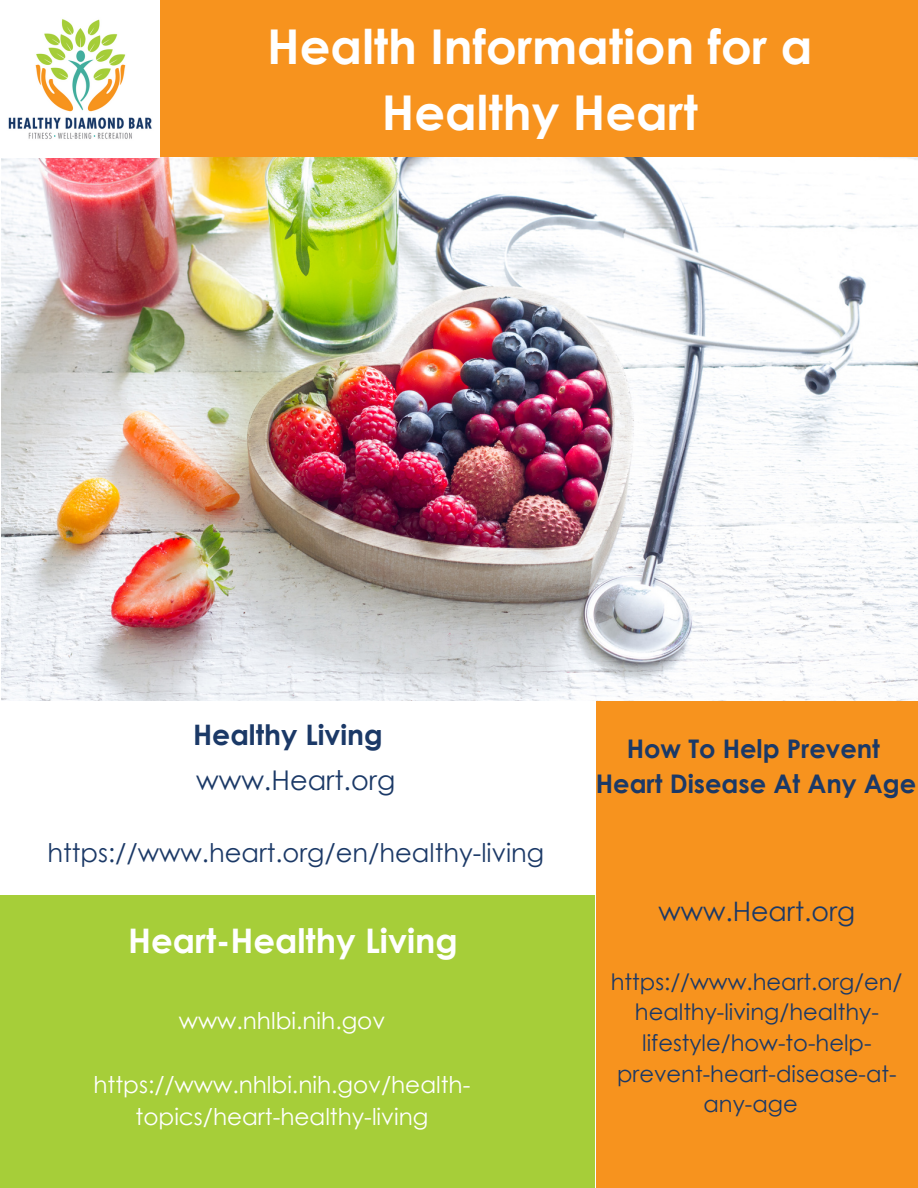
<style>
.page{position:relative;width:918px;height:1188px;background:#fff}
.page>*{position:absolute;margin:0;border:0;box-sizing:border-box;transform-origin:0 0}
.t1{font:700 48px/66.3px "Century Gothic";color:#fff;text-align:center}
.t2{font:700 33.9px "Century Gothic";color:#fff}
.t3{font:700 28.2px "Century Gothic";color:#1b3967}
.t4{font:27.15px "Century Gothic";color:#1b3967}
.t5{font:26.85px "Century Gothic";color:#1b3967}
.t6{font:25.8px "Century Gothic";color:#1b3967}
.t7{font:700 25.65px "Century Gothic";color:#1b3967}
.t8{font:23.1px/31.8px "Century Gothic";color:#fff;text-align:center}
.t9{font:22.65px/30.8px "Century Gothic";color:#1b3967;text-align:center}
</style>
<div class="page">
<div style="left:150px;top:0;width:768px;height:190px;background:#f7931e"></div>
<div style="left:596px;top:635px;width:322px;height:553px;background:#f7931e"></div>
<div style="left:0;top:895px;width:595px;height:293px;background:#a6ce39"></div>
<img style="left:2px;top:158px;width:916px;height:542px">
<img style="left:8px;top:0;width:151px;height:158px">
<p class="t1" style="left:267px;top:12px;width:547px">Health Information for a<br>Healthy Heart</p>
<p class="t3" style="left:193px;top:716px;width:191px">Healthy Living</p>
<p class="t4" style="left:196px;top:763px;width:201px">www.Heart.org</p>
<p class="t6" style="left:47px;top:836px;width:498px">https://www.heart.org/en/healthy-living</p>
<p class="t2" style="left:128px;top:919px;width:331px">Heart-Healthy Living</p>
<p class="t8" style="left:179px;top:1004px;width:208px">www.nhlbi.nih.gov</p>
<p class="t8" style="left:94px;top:1068px;width:378px">https://www.nhlbi.nih.gov/health&shy;topics/heart-healthy-living</p>
<p class="t7" style="left:627px;top:732px;width:255px">How To Help Prevent</p>
<p class="t7" style="left:596px;top:768px;width:322px">Heart Disease At Any Age</p>
<p class="t5" style="left:659px;top:894px;width:198px">www.Heart.org</p>
<p class="t9" style="left:611px;top:965px;width:293px">https://www.heart.org/en/ healthy-living/healthy&shy;lifestyle/how-to-help&shy;prevent-heart-disease-at&shy;any-age</p>
</div>
